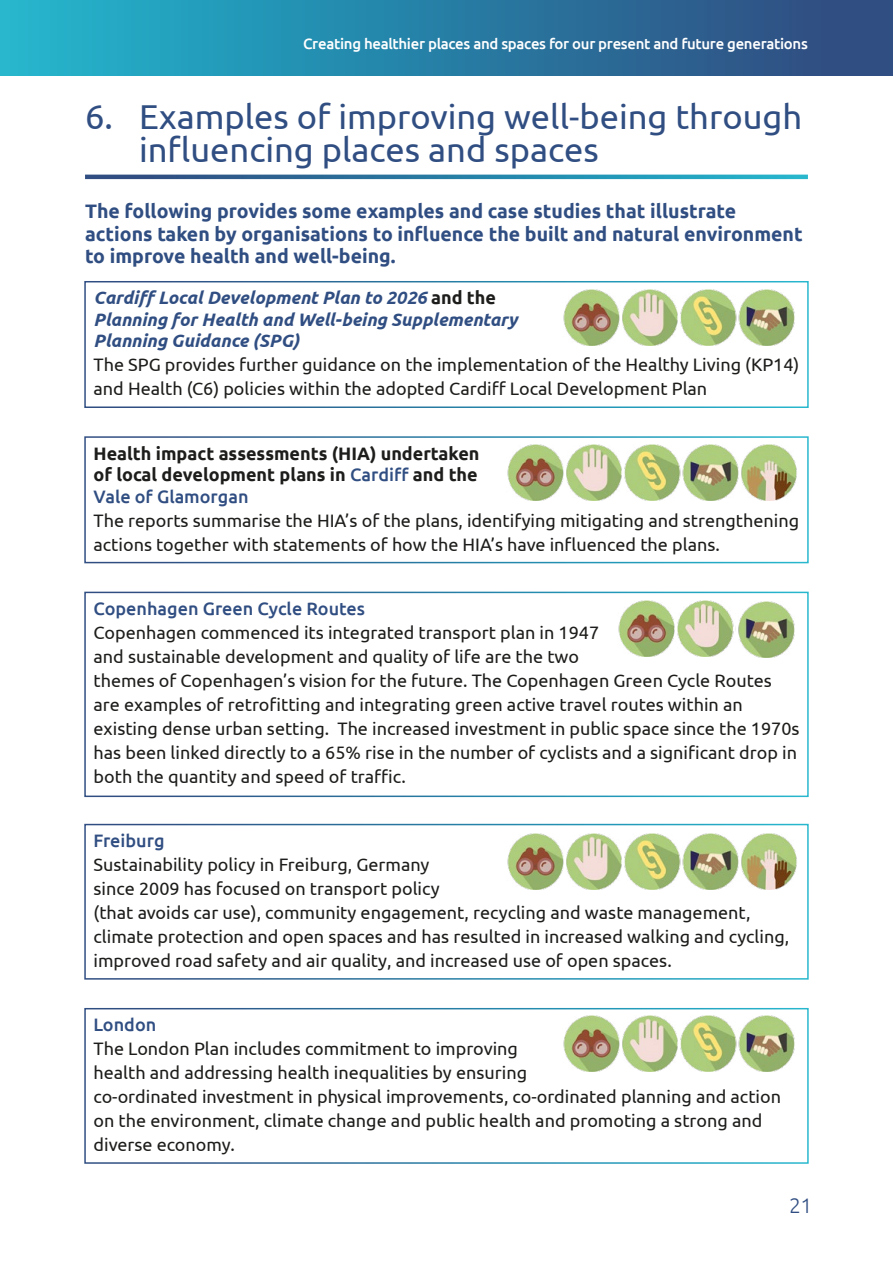
<style>
.page{position:relative;width:893px;height:1263px;background:#fff}
.page>*{position:absolute;margin:0;border:0;box-sizing:border-box;transform-origin:0 0}
.t1{font:34.5px/33px "Ubuntu";color:#304e82}
.t2{font:300 21px "Ubuntu";color:#304e82}
.t3{font:700 19.5px/22.5px "Ubuntu";color:#304e82}
.t4{font:18px/24px "Ubuntu";color:#1d1d1b}
.t5{font:italic 700 18px/21.6px "Ubuntu";color:#304e82}
.t6{font:700 18px/21.6px "Ubuntu";color:#1d1d1b;text-align:justify}
.t7{font:500 18px "Ubuntu";color:#304e82}
.t8{font:500 15px "Ubuntu";letter-spacing:-.02em;color:#fff}
.s1{font-style:normal;color:#1d1d1b}
.s2{font-weight:500;color:#304e82}
</style>
<div class="page">
<div style="left:84px;top:281px;width:725px;height:127px;border:2px solid #fff"></div>
<div style="left:84px;top:436px;width:725px;height:127px;border:2px solid #fff"></div>
<div style="left:84px;top:592px;width:725px;height:205px;border:2px solid #fff"></div>
<div style="left:84px;top:824px;width:725px;height:156px;border:2px solid #fff"></div>
<div style="left:84px;top:1008px;width:725px;height:156px;border:2px solid #fff"></div>
<img style="left:563px;top:289px;width:232px;height:56px">
<img style="left:563px;top:1015px;width:232px;height:56px">
<img style="left:618px;top:600px;width:116px;height:56px">
<img style="left:738px;top:601px;width:57px;height:56px">
<img style="left:507px;top:444px;width:290px;height:56px">
<img style="left:507px;top:833px;width:290px;height:56px">
<svg style="left:85px;top:175px;width:723px;height:4px;background:#287da4"></svg>
<div style="left:0;top:0;width:893px;height:76px;background:linear-gradient(to right,#21b7ce,#2f467c)"></div>
<p class="t8" style="left:303px;top:34px;width:506px">Creating healthier places and spaces for our present and future generations</p>
<h1 class="t1" style="left:139px;top:99px;width:665px;text-indent:-54px">6. Examples of improving well-being through influencing places and spaces</h1>
<p class="t3" style="left:85px;top:200px;width:719px">The following provides some examples and case studies that illustrate actions taken by organisations to influence the built and natural environment to improve health and well-being.</p>
<p class="t5" style="left:94px;top:287px;width:425px">Cardiff Local Development Plan to 2026 <span class="s1">and the<br></span>Planning for Health and Well-being Supplementary<br>Planning Guidance (SPG)</p>
<p class="t4" style="left:94px;top:352px;width:707px">The SPG provides further guidance on the implementation of the Healthy Living (KP14) and Health (C6) policies within the adopted Cardiff Local Development Plan</p>
<p class="t6" style="left:94px;top:442px;width:387px">Health impact assessments (HIA) undertaken of local development plans in <span class="s2">Cardiff</span> and the <span class="s2">Vale of Glamorgan</span></p>
<p class="t4" style="left:94px;top:508px;width:707px">The reports summarise the HIA’s of the plans, identifying mitigating and strengthening actions together with statements of how the HIA’s have influenced the plans.</p>
<p class="t7" style="left:94px;top:597px;width:273px">Copenhagen Green Cycle Routes</p>
<p class="t4" style="left:94px;top:620px;width:707px">Copenhagen commenced its integrated transport plan in 1947<br>and sustainable development and quality of life are the two<br>themes of Copenhagen’s vision for the future. The Copenhagen Green Cycle Routes are examples of retrofitting and integrating green active travel routes within an existing dense urban setting. The increased investment in public space since the 1970s has been linked directly to a 65% rise in the number of cyclists and a significant drop in both the quantity and speed of traffic.</p>
<p class="t7" style="left:94px;top:829px;width:72px">Freiburg</p>
<p class="t4" style="left:94px;top:852px;width:697px">Sustainability policy in Freiburg, Germany<br>since 2009 has focused on transport policy<br>(that avoids car use), community engagement, recycling and waste management, climate protection and open spaces and has resulted in increased walking and cycling, improved road safety and air quality, and increased use of open spaces.</p>
<p class="t7" style="left:94px;top:1013px;width:64px">London</p>
<p class="t4" style="left:94px;top:1036px;width:689px">The London Plan includes commitment to improving<br>health and addressing health inequalities by ensuring<br>co-ordinated investment in physical improvements, co-ordinated planning and action on the environment, climate change and public health and promoting a strong and diverse economy.</p>
<p class="t2" style="left:789px;top:1193px;width:25px">21</p>
</div>
